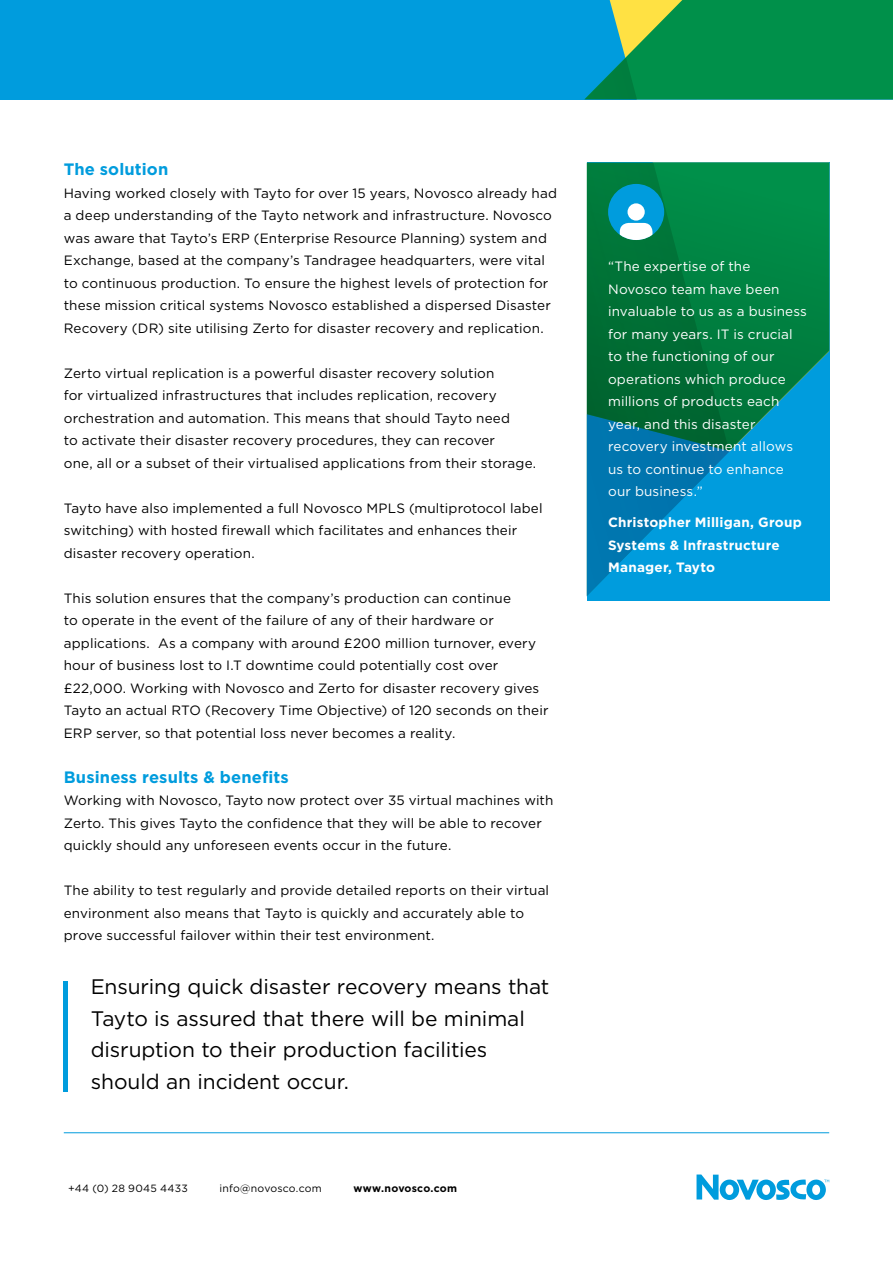
<style>
.page{position:relative;width:893px;height:1263px;background:#fff}
.page>*{position:absolute;margin:0;border:0;box-sizing:border-box;transform-origin:0 0}
.t1{font:21px/31.5px "Gotham HTF";letter-spacing:-.005em;color:#000}
.t2{font:700 16.5px "Gotham HTF";letter-spacing:.01em;color:#009cdd}
.t3{font:13.5px/22.5px "Gotham HTF";letter-spacing:.01em;color:#000}
.t4{font:13.5px/22.5px "Gotham HTF";letter-spacing:.01em;color:#fff}
.t5{font:700 13.5px/22.5px "Gotham HTF";letter-spacing:.015em;color:#fff}
.t6{font:10.5px "Gotham HTF";letter-spacing:.02em;color:#000}
.t7{font:700 10.5px "Gotham HTF";letter-spacing:.02em;color:#000}
</style>
<div class="page">
<div style="left:730px;top:451px;width:99px;height:145px;background:#009cdd"></div>
<svg style="left:587px;top:451px;width:143px;height:147px;background:#0088c5"></svg>
<svg style="left:729px;top:163px;width:100px;height:288px;background:#00885d"></svg>
<div style="left:0;top:0;width:338px;height:99px;background:#009cdd"></div>
<svg style="left:338px;top:0;width:555px;height:99px;background:#099892"></svg>
<svg style="left:587px;top:163px;width:142px;height:288px;background:#03784a"></svg>
<div style="left:627px;top:203px;width:18px;height:18px;background:#fff;border-radius:50%"></div>
<hr style="left:64px;top:1132px;width:765px;height:1px;background:#009cdd">
<hr style="left:64px;top:981px;width:4px;height:110px;background:#009cdd">
<svg style="left:696px;top:1174px;width:133px;height:26px"></svg>
<p class="t2" style="left:64px;top:160px;width:106px">The solution</p>
<p class="t3" style="left:64px;top:181px;width:495px">Having worked closely with Tayto for over 15 years, Novosco already had a deep understanding of the Tayto network and infrastructure. Novosco was aware that Tayto’s ERP (Enterprise Resource Planning) system and Exchange, based at the company’s Tandragee headquarters, were vital to continuous production. To ensure the highest levels of protection for these mission critical systems Novosco established a dispersed Disaster Recovery (DR) site utilising Zerto for disaster recovery and replication.</p>
<p class="t3" style="left:64px;top:362px;width:474px">Zerto virtual replication is a powerful disaster recovery solution<br>for virtualized infrastructures that includes replication, recovery orchestration and automation. This means that should Tayto need<br>to activate their disaster recovery procedures, they can recover<br>one, all or a subset of their virtualised applications from their storage.</p>
<p class="t3" style="left:64px;top:497px;width:480px">Tayto have also implemented a full Novosco MPLS (multiprotocol label switching) with hosted firewall which facilitates and enhances their disaster recovery operation.</p>
<p class="t3" style="left:64px;top:587px;width:486px">This solution ensures that the company’s production can continue<br>to operate in the event of the failure of any of their hardware or applications. As a company with around £200 million turnover, every hour of business lost to I.T downtime could potentially cost over £22,000. Working with Novosco and Zerto for disaster recovery gives Tayto an actual RTO (Recovery Time Objective) of 120 seconds on their ERP server, so that potential loss never becomes a reality.</p>
<p class="t2" style="left:64px;top:767px;width:227px">Business results &amp; benefits</p>
<p class="t3" style="left:64px;top:789px;width:491px">Working with Novosco, Tayto now protect over 35 virtual machines with<br>Zerto. This gives Tayto the confidence that they will be able to recover quickly should any unforeseen events occur in the future.</p>
<p class="t3" style="left:64px;top:879px;width:487px">The ability to test regularly and provide detailed reports on their virtual environment also means that Tayto is quickly and accurately able to prove successful failover within their test environment.</p>
<h1 class="t1" style="left:91px;top:971px;width:460px">Ensuring quick disaster recovery means that Tayto is assured that there will be minimal disruption to their production facilities should an incident occur.</h1>
<p class="t6" style="left:68px;top:1182px;width:121px">+44 (0) 28 9045 4433</p>
<p class="t6" style="left:220px;top:1182px;width:104px">info@novosco.com</p>
<p class="t7" style="left:353px;top:1182px;width:105px">www.novosco.com</p>
<p class="t4" style="left:608px;top:255px;width:200px">“The expertise of the<br>Novosco team have been invaluable to us as a business for many years. IT is crucial to the functioning of our operations which produce millions of products each year, and this disaster recovery investment allows us to continue to enhance our business.”</p>
<p class="t5" style="left:608px;top:511px;width:195px">Christopher Milligan, Group<br>Systems &amp; Infrastructure<br>Manager, Tayto</p>
</div>
